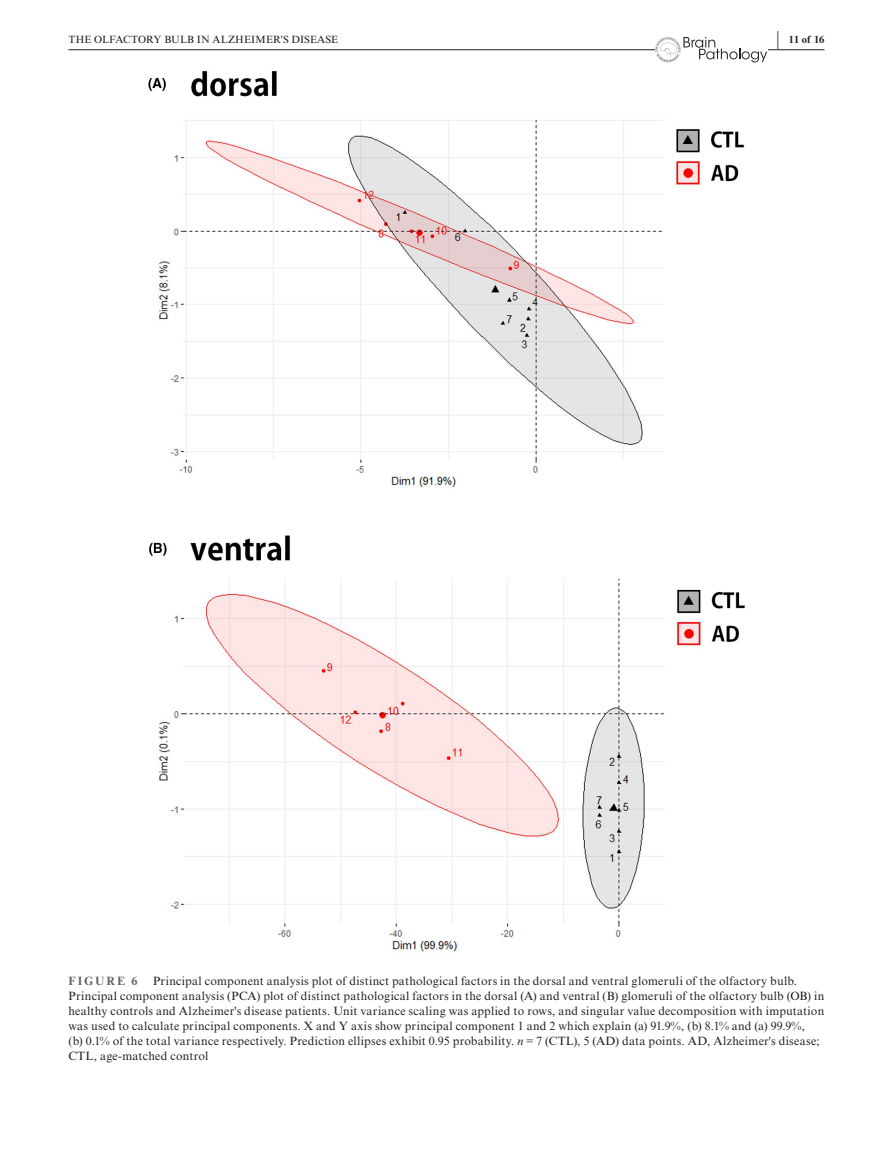
<style>
.page{position:relative;width:893px;height:1174px;background:#fff}
.page>*{position:absolute;margin:0;border:0;box-sizing:border-box;transform-origin:0 0}
.t1{font:12px/15px "Times New Roman MT Std";letter-spacing:.02em;color:#231f20}
.t2{font:700 12px "Times New Roman MT Std";letter-spacing:.175em;color:#636366}
.t3{font:10.5px "Times New Roman MT Std";letter-spacing:.01em;color:#231f20}
.t4{font:700 10.5px "Times New Roman MT Std";color:#231f20}
.s1{font-size:20.25px}
.s2{font-style:italic}
.s3{font-family:"Times New Roman"}
</style>
<div class="page">
<hr style="left:68px;top:49px;width:756px;height:1px;background:#231f20">
<svg style="left:655px;top:37px;width:112px;height:25px"></svg>
<img style="left:148px;top:71px;width:597px;height:881px">
<p class="t3" style="left:68px;top:33px;width:271px">THE OLFACTORY BULB IN ALZHEIMER'S DISEASE</p>
<p class="t4" style="left:777px;top:33px;width:49px"><span class="s1">|</span> 11 of 16</p>
<p class="t1" style="left:68px;top:973px;width:758px;text-indent:85px">Principal component analysis plot of distinct pathological factors in the dorsal and ventral glomeruli of the olfactory bulb.<br>Principal component analysis (PCA) plot of distinct pathological factors in the dorsal (A) and ventral (B) glomeruli of the olfactory bulb (OB) in healthy controls and Alzheimer's disease patients. Unit variance scaling was applied to rows, and singular value decomposition with imputation was used to calculate principal components. X and Y axis show principal component 1 and 2 which explain (a) 91.9%, (b) 8.1% and (a) 99.9%,<br>(b) 0.1% of the total variance respectively. Prediction ellipses exhibit 0.95 probability. <span class="s2">n</span> <span class="s3">=</span> 7 (CTL), 5 (AD) data points. AD, Alzheimer's disease; CTL, age-matched control</p>
<p class="t2" style="left:68px;top:973px;width:71px">FIGURE 6</p>
</div>
